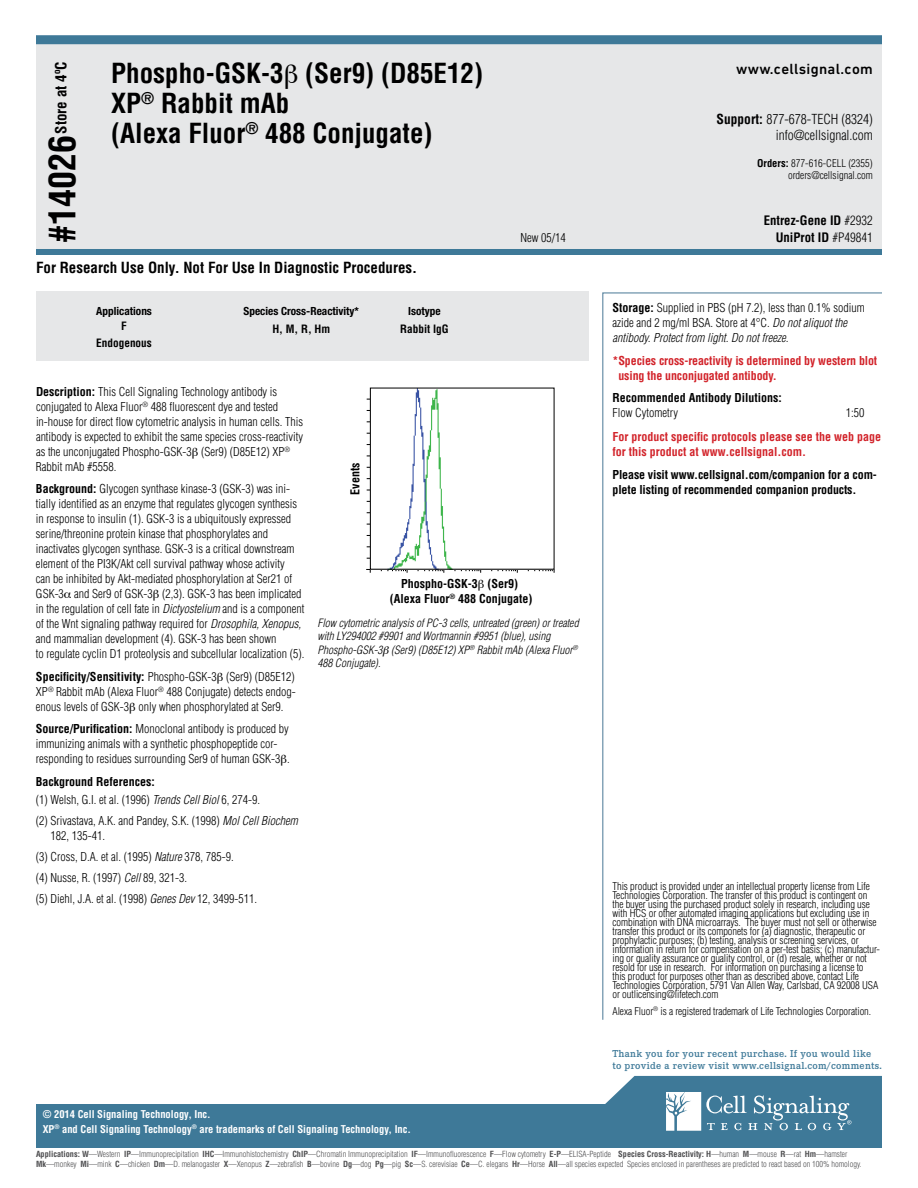
<style>
.page{position:relative;width:918px;height:1188px;background:#fff}
.page>*{position:absolute;margin:0;border:0;box-sizing:border-box;transform-origin:0 0}
.t1{font:700 condensed 36px "Helvetica";color:#000}
.t2{font:700 condensed 27px/30px "Helvetica";color:#000}
.t3{font:700 condensed 15px "Helvetica";color:#000}
.t4{font:500 15px "DIN Next W1 G";letter-spacing:.02em;color:#000}
.t5{font:300 condensed 13.5px/16.2px "Helvetica";color:#000;text-align:right}
.t6{font:700 condensed 12.75px "Helvetica";color:#000}
.t7{font:300 condensed 12px/15px "Helvetica";color:#000}
.t8{font:700 condensed 12px/15px "Helvetica";letter-spacing:-.01em;color:#000}
.t9{font:700 condensed 12px/15px "Helvetica";letter-spacing:-.01em;color:#d2232a}
.t10{font:italic 300 condensed 11.25px/13.5px "Helvetica";color:#000}
.t11{font:700 condensed 11.25px "Helvetica Neue LTW1 G";color:#000}
.t12{font:700 condensed 11.25px "Helvetica";color:#000}
.t13{font:300 condensed 10.5px/9px "Helvetica";letter-spacing:-.005em;color:#000;text-align:right}
.t14{font:700 condensed 10.5px "Helvetica";color:#fff}
.t15{font:600 10.5px/12px "Corporate E Pro";letter-spacing:.025em;color:#3e7998}
.t16{font:300 condensed 8.25px/9.9px "Helvetica";color:#4d4d4f}
.s1{font-weight:700}
.s2{font-style:italic}
.s3{font-weight:300}
</style>
<div class="page">
<div style="left:36px;top:43px;width:846px;height:210px;background:#e6e7e8"></div>
<div style="left:36px;top:249px;width:846px;height:6px;background:#3e7998"></div>
<div style="left:36px;top:35px;width:846px;height:9px;background:#3e7998"></div>
<div style="left:36px;top:1104px;width:846px;height:44px;background:#3e7998"></div>
<svg style="left:605px;top:1076px;width:277px;height:55px"></svg>
<div style="left:36px;top:291px;width:552px;height:70px;background:#e6e7e8"></div>
<svg style="left:602px;top:292px;width:280px;height:728px"></svg>
<svg style="left:388px;top:569px;width:20px;height:4px"></svg>
<svg style="left:418px;top:569px;width:27px;height:4px"></svg>
<svg style="left:455px;top:569px;width:26px;height:4px"></svg>
<svg style="left:498px;top:569px;width:20px;height:4px"></svg>
<svg style="left:528px;top:569px;width:27px;height:4px"></svg>
<img style="left:391px;top:390px;width:60px;height:177px">
<p class="t3" style="left:52px;top:134px;width:74px;rotate:-90deg">Store at 4ºC</p>
<h1 class="t1" style="left:40px;top:243px;width:109px;rotate:-90deg">#14026</h1>
<h2 class="t2" style="left:111px;top:58px;width:373px">Phospho-GSK-3 (Ser9) (D85E12)<br>XP<sup>®</sup> Rabbit mAb<br>(Alexa Fluor<sup>®</sup> 488 Conjugate)</h2>
<p class="t3" style="left:36px;top:258px;width:383px">For Research Use Only. Not For Use In Diagnostic Procedures.</p>
<p class="t11" style="left:96px;top:304px;width:57px">Applications</p>
<p class="t11" style="left:244px;top:304px;width:117px">Species Cross-Reactivity*</p>
<p class="t11" style="left:408px;top:305px;width:34px">Isotype</p>
<p class="t7" style="left:520px;top:230px;width:47px">New 05/14</p>
<p class="t12" style="left:121px;top:319px;width:7px">F</p>
<p class="t12" style="left:272px;top:322px;width:59px">H, M, R, Hm</p>
<p class="t12" style="left:400px;top:322px;width:50px">Rabbit IgG</p>
<p class="t12" style="left:96px;top:335px;width:57px">Endogenous</p>
<p class="t7" style="left:36px;top:384px;width:269px"><span class="s1">Description:</span> This Cell Signaling Technology antibody is conjugated to Alexa Fluor<sup>®</sup> 488 fluorescent dye and tested in-house for direct flow cytometric analysis in human cells. This antibody is expected to exhibit the same species cross-reactivity as the unconjugated Phospho-GSK-3 (Ser9) (D85E12) XP<sup>® </sup>Rabbit mAb #5558.</p>
<p class="t7" style="left:36px;top:481px;width:270px"><span class="s1">Background:</span> Glycogen synthase kinase-3 (GSK-3) was ini&shy;tially identified as an enzyme that regulates glycogen synthesis in response to insulin (1). GSK-3 is a ubiquitously expressed serine/threonine protein kinase that phosphorylates and inactivates glycogen synthase. GSK-3 is a critical downstream element of the PI3K/Akt cell survival pathway whose activity<br>can be inhibited by Akt-mediated phosphorylation at Ser21 of GSK-3 and Ser9 of GSK-3 (2,3). GSK-3 has been implicated in the regulation of cell fate in <span class="s2">Dictyostelium</span> and is a component of the Wnt signaling pathway required for <span class="s2">Drosophila, Xenopus, </span>and mammalian development (4). GSK-3 has been shown<br>to regulate cyclin D1 proteolysis and subcellular localization (5).</p>
<p class="t7" style="left:36px;top:669px;width:261px;text-align:justify"><span class="s1">Specificity/Sensitivity:</span> Phospho-GSK-3 (Ser9) (D85E12)<br>XP<sup>®</sup> Rabbit mAb (Alexa Fluor<sup>®</sup> 488 Conjugate) detects endog&shy;enous levels of GSK-3 only when phosphorylated at Ser9.</p>
<p class="t7" style="left:36px;top:721px;width:255px"><span class="s1">Source/Purification:</span> Monoclonal antibody is produced by immunizing animals with a synthetic phosphopeptide cor&shy;responding to residues surrounding Ser9 of human GSK-3 .</p>
<p class="t7" style="left:36px;top:772px;width:226px;line-height:18px"><span class="s1">Background References:<br></span>(1) Welsh, G.I. et al. (1996) <span class="s2">Trends Cell Biol</span> 6, 274-9.</p>
<p class="t7" style="left:51px;top:813px;width:249px;text-indent:-15px">(2) Srivastava, A.K. and Pandey, S.K. (1998) <span class="s2">Mol Cell Biochem<br></span>182, 135-41.</p>
<p class="t7" style="left:36px;top:846px;width:223px;line-height:21px">(3) Cross, D.A. et al. (1995) <span class="s2">Nature</span> 378, 785-9.<br>(4) Nusse, R. (1997) <span class="s2">Cell</span> 89, 321-3.<br>(5) Diehl, J.A. et al. (1998) <span class="s2">Genes Dev</span> 12, 3499-511.</p>
<p class="t8" style="left:348px;top:495px;width:33px;rotate:-90deg">Events</p>
<p class="t8" style="left:390px;top:576px;width:144px;text-align:center">Phospho-GSK-3 (Ser9) (Alexa Fluor<sup>®</sup> 488 Conjugate)</p>
<p class="t10" style="left:318px;top:616px;width:263px">Flow cytometric analysis of PC-3 cells, untreated (green) or treated with LY294002 #9901 and Wortmannin #9951 (blue), using Phospho-GSK-3 (Ser9) (D85E12) XP<sup>®</sup> Rabbit mAb (Alexa Fluor<sup>® </sup>488 Conjugate).</p>
<p class="t14" style="left:43px;top:1107px;width:170px">© 2014 Cell Signaling Technology, Inc.</p>
<p class="t14" style="left:43px;top:1122px;width:370px">XP<sup>®</sup> and Cell Signaling Technology<sup>®</sup> are trademarks of Cell Signaling Technology, Inc.</p>
<p class="t4" style="left:736px;top:60px;width:138px">www.cellsignal.com</p>
<p class="t5" style="left:717px;top:110px;width:158px"><span class="s1">Support:</span> 877-678-TECH (8324) info@cellsignal.com</p>
<p class="t13" style="left:757px;top:157px;width:117px;line-height:12.6px"><span class="s1">Orders:</span> 877-616-CELL (2355) orders@cellsignal.com</p>
<p class="t6" style="left:764px;top:213px;width:111px">Entrez-Gene ID <span class="s3">#2932</span></p>
<p class="t6" style="left:776px;top:229px;width:99px">UniProt ID <span class="s3">#P49841</span></p>
<p class="t7" style="left:612px;top:300px;width:254px"><span class="s1">Storage:</span> Supplied in PBS (pH 7.2), less than 0.1% sodium azide and 2 mg/ml BSA. Store at 4°C. <span class="s2">Do not aliquot the antibody. Protect from light. Do not freeze.</span></p>
<p class="t9" style="left:618px;top:353px;width:260px;text-indent:-6px">*Species cross-reactivity is determined by western blot using the unconjugated antibody.</p>
<p class="t8" style="left:612px;top:390px;width:171px">Recommended Antibody Dilutions:</p>
<p class="t7" style="left:612px;top:405px;width:67px">Flow Cytometry</p>
<p class="t7" style="left:846px;top:405px;width:20px">1:50</p>
<p class="t9" style="left:612px;top:429px;width:270px">For product specific protocols please see the web page for this product at www.cellsignal.com.</p>
<p class="t8" style="left:612px;top:467px;width:266px">Please visit www.cellsignal.com/companion for a com&shy;plete listing of recommended companion products.</p>
<p class="t13" style="left:612px;top:882px;width:269px;text-align:left">This product is provided under an intellectual property license from Life Technologies Corporation. The transfer of this product is contingent on the buyer using the purchased product solely in research, including use with HCS or other automated imaging applications but excluding use in combination with DNA microarrays. The buyer must not sell or otherwise transfer this product or its componets for (a) diagnostic, therapeutic or prophylactic purposes; (b) testing, analysis or screening services, or information in return for compensation on a per-test basis; (c) manufactur&shy;ing or quality assurance or quality control, or (d) resale, whether or not resold for use in research. For information on purchasing a license to<br>this product for purposes other than as described above, contact Life Technologies Corporation, 5791 Van Allen Way, Carlsbad, CA 92008 USA or outlicensing@lifetech.com</p>
<p class="t13" style="left:612px;top:1007px;width:260px">Alexa Fluor<sup>®</sup> is a registered trademark of Life Technologies Corporation.</p>
<p class="t15" style="left:612px;top:1047px;width:271px">Thank you for your recent purchase. If you would like to provide a review visit www.cellsignal.com/comments.</p>
<p class="t16" style="left:36px;top:1149px;width:827px"><span class="s1">Applications: W</span>—Western <span class="s1">IP</span>—Immunoprecipitation <span class="s1">IHC</span>—Immunohistochemistry <span class="s1">ChIP</span>—Chromatin Immunoprecipitation <span class="s1">IF</span>—Immunofluorescence <span class="s1">F</span>—Flow cytometry <span class="s1">E-P</span>—ELISA-Peptide <span class="s1">Species Cross-Reactivity: H</span>—human <span class="s1">M</span>—mouse <span class="s1">R</span>—rat <span class="s1">Hm</span>—hamster<br><span class="s1">Mk</span>—monkey <span class="s1">Mi</span>—mink <span class="s1">C</span>—chicken <span class="s1">Dm</span>—D. melanogaster <span class="s1">X</span>—Xenopus <span class="s1">Z</span>—zebrafish <span class="s1">B</span>—bovine <span class="s1">Dg</span>—dog <span class="s1">Pg</span>—pig <span class="s1">Sc</span>—S. cerevisiae <span class="s1">Ce</span>—C. elegans <span class="s1">Hr</span>—Horse <span class="s1">All</span>—all species expected Species enclosed in parentheses are predicted to react based on 100% homology.</p>
</div>
